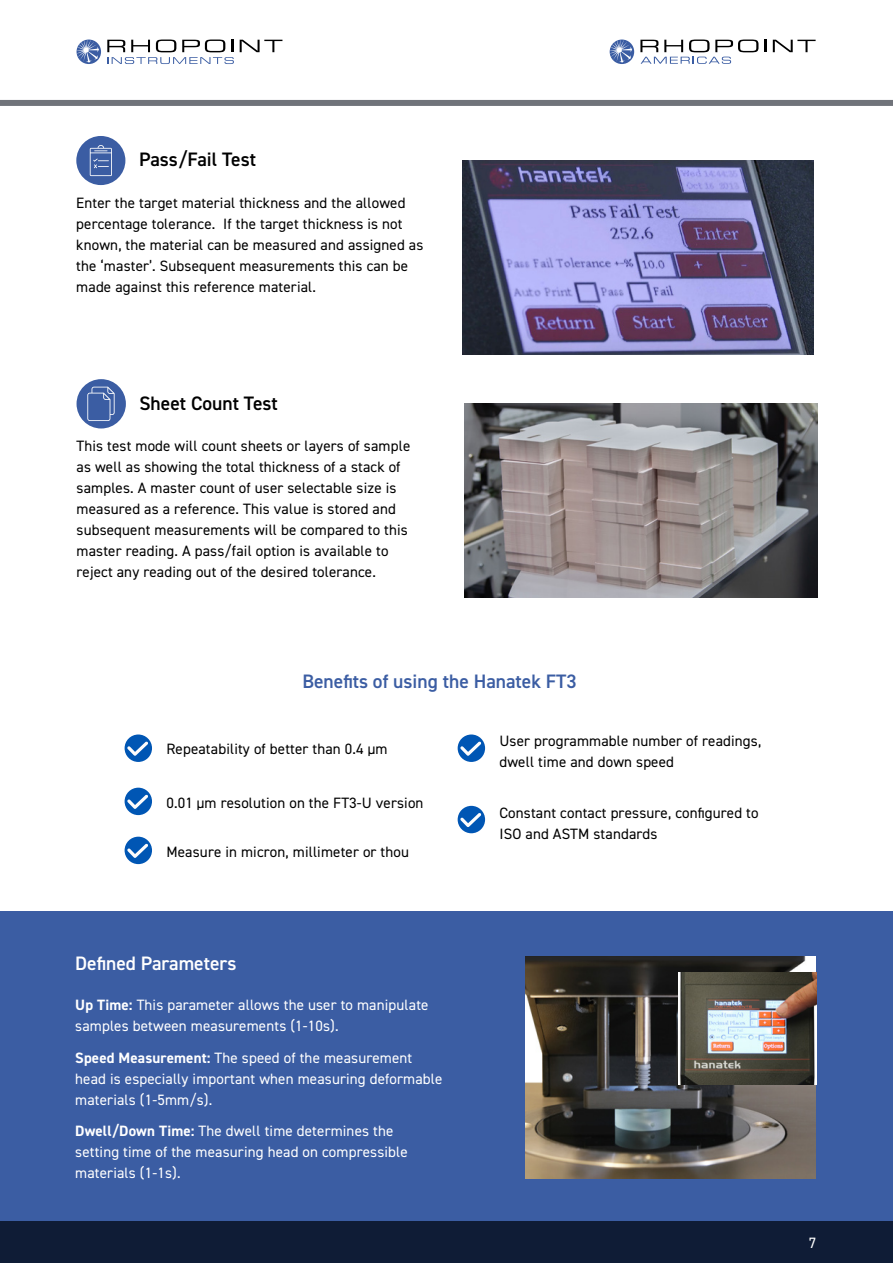
<style>
.page{position:relative;width:893px;height:1263px;background:#fff}
.page>*{position:absolute;margin:0;border:0;box-sizing:border-box;transform-origin:0 0}
.t1{font:600 19.5px "DIN2014";color:#3b5da3}
.t2{font:600 19.5px "DIN2014";color:#000}
.t3{font:600 19.5px "DIN2014";color:#fff}
.t4{font:15px/21px "DIN2014";letter-spacing:.01em;color:#000}
.t5{font:15px/21px "DIN2014";letter-spacing:.01em;color:#fff}
.s1{font-weight:700}
</style>
<div class="page">
<div style="left:0;top:100px;width:893px;height:6px;background:#70737a"></div>
<svg style="left:240px;top:40px;width:42px;height:12px"></svg>
<svg style="left:107px;top:40px;width:127px;height:24px"></svg>
<svg style="left:77px;top:40px;width:24px;height:24px"></svg>
<svg style="left:77px;top:40px;width:22px;height:23px"></svg>
<svg style="left:764px;top:40px;width:2px;height:12px"></svg>
<svg style="left:773px;top:40px;width:43px;height:12px"></svg>
<svg style="left:610px;top:40px;width:24px;height:24px"></svg>
<svg style="left:610px;top:40px;width:22px;height:23px"></svg>
<svg style="left:640px;top:40px;width:118px;height:24px"></svg>
<div style="left:0;top:911px;width:893px;height:352px;background:#3b5da3"></div>
<img style="left:465px;top:403px;width:353px;height:195px">
<div style="left:77px;top:379px;width:49px;height:49px;background:#3b5da3;border-radius:50%"></div>
<img style="left:463px;top:160px;width:350px;height:194px">
<div style="left:76px;top:136px;width:49px;height:49px;background:#3b5da3;border-radius:50%"></div>
<img style="left:526px;top:956px;width:289px;height:222px">
<img style="left:679px;top:972px;width:138px;height:113px">
<div style="left:0;top:1221px;width:893px;height:42px;background:#0f1c36"></div>
<svg style="left:90px;top:145px;width:22px;height:31px"></svg>
<svg style="left:87px;top:387px;width:28px;height:34px"></svg>
<div style="left:125px;top:734px;width:27px;height:28px;background:#0056b4;border-radius:50%"></div>
<svg style="left:127px;top:741px;width:21px;height:15px"></svg>
<div style="left:458px;top:734px;width:27px;height:28px;background:#0056b4;border-radius:50%"></div>
<svg style="left:460px;top:741px;width:21px;height:15px"></svg>
<div style="left:458px;top:806px;width:27px;height:27px;background:#0056b4;border-radius:50%"></div>
<svg style="left:460px;top:813px;width:21px;height:14px"></svg>
<div style="left:125px;top:788px;width:27px;height:27px;background:#0056b4;border-radius:50%"></div>
<svg style="left:127px;top:795px;width:21px;height:14px"></svg>
<div style="left:125px;top:837px;width:27px;height:27px;background:#0056b4;border-radius:50%"></div>
<svg style="left:127px;top:844px;width:21px;height:14px"></svg>
<h1 class="t2" style="left:139px;top:150px;width:118px">Pass/Fail Test</h1>
<p class="t4" style="left:76px;top:193px;width:349px">Enter the target material thickness and the allowed percentage tolerance. If the target thickness is not known, the material can be measured and assigned as the ‘master’. Subsequent measurements this can be made against this reference material.</p>
<h1 class="t2" style="left:139px;top:394px;width:140px">Sheet Count Test</h1>
<p class="t4" style="left:77px;top:436px;width:335px">This test mode will count sheets or layers of sample as well as showing the total thickness of a stack of samples. A master count of user selectable size is measured as a reference. This value is stored and subsequent measurements will be compared to this master reading. A pass/fail option is available to reject any reading out of the desired tolerance.</p>
<h1 class="t1" style="left:302px;top:672px;width:276px">Benefits of using the Hanatek FT3</h1>
<p class="t4" style="left:166px;top:739px;width:223px">Repeatability of better than 0.4 µm</p>
<p class="t4" style="left:499px;top:731px;width:263px">User programmable number of readings, dwell time and down speed</p>
<p class="t4" style="left:499px;top:802px;width:261px">Constant contact pressure, configured to<br>ISO and ASTM standards</p>
<p class="t4" style="left:166px;top:793px;width:259px">0.01 µm resolution on the FT3-U version</p>
<p class="t4" style="left:166px;top:842px;width:244px">Measure in micron, millimeter or thou</p>
<h1 class="t3" style="left:75px;top:954px;width:163px">Defined Parameters</h1>
<p class="t5" style="left:75px;top:995px;width:355px"><span class="s1">Up Time:</span> This parameter allows the user to manipulate samples between measurements (1-10s).</p>
<p class="t5" style="left:75px;top:1048px;width:369px"><span class="s1">Speed Measurement:</span> The speed of the measurement head is especially important when measuring deformable materials (1-5mm/s).</p>
<p class="t5" style="left:75px;top:1121px;width:334px"><span class="s1">Dwell/Down Time:</span> The dwell time determines the setting time of the measuring head on compressible materials (1-1s).</p>
<p class="t5" style="left:809px;top:1233px;width:9px">7</p>
</div>
